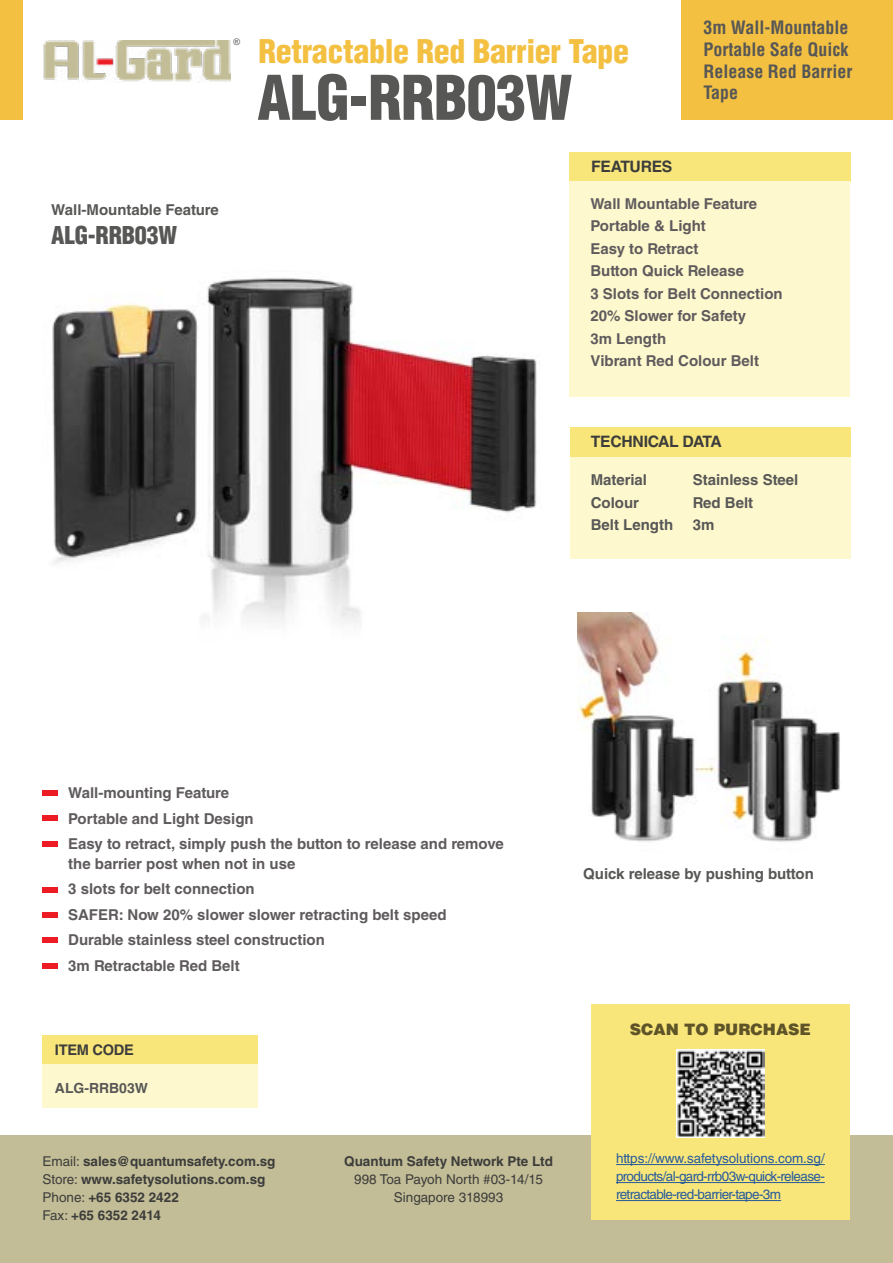
<style>
.page{position:relative;width:893px;height:1263px;background:#fff}
.page>*{position:absolute;margin:0;border:0;box-sizing:border-box;transform-origin:0 0}
.t1{font:900 condensed 60px "Helvetica LT Std";letter-spacing:-.01em;color:#575756}
.t2{font:900 condensed 31.8px "Helvetica LT Std";letter-spacing:-.01em;color:#f3c042}
.t3{font:900 condensed 24px "Helvetica LT Std";letter-spacing:-.01em;color:#575756}
.t4{font:700 condensed 18px/21.6px "Helvetica LT Std";color:#575756}
.t5{font:700 15.75px "Helvetica LT Std";letter-spacing:-.02em;color:#3c3c3b}
.t6{font:900 15.75px "Helvetica LT Std";color:#5e5428}
.t7{font:700 15px/22.5px "Helvetica LT Std";color:#5f5b5d}
.t8{font:700 15px/22.5px "Helvetica LT Std";color:#575756}
.t9{font:700 14.7px "Helvetica LT Std";letter-spacing:-.02em;color:#3c3c3b}
.t10{font:700 13.95px "Helvetica LT Std";color:#575756}
.t11{font:700 13.5px/18px "Helvetica LT Std";color:#3c3c3b}
.t12{font:13.5px/18px "Helvetica LT Std";letter-spacing:-.045em;color:#275b9b;text-align:justify}
.t13{font:13.5px/18px "Helvetica LT Std";color:#3c3c3b;text-align:center}
.t14{font:9px "Arial";color:#575756}
.s1{font-weight:400}
</style>
<div class="page">
<img style="left:43px;top:41px;width:188px;height:41px">
<div style="left:0;top:1135px;width:893px;height:128px;background:#c2bd96"></div>
<div style="left:0;top:0;width:22px;height:119px;background:#f3c042"></div>
<div style="left:681px;top:0;width:212px;height:120px;background:#f3c042"></div>
<img style="left:52px;top:278px;width:485px;height:347px">
<div style="left:569px;top:152px;width:282px;height:30px;background:#f9e67b"></div>
<div style="left:569px;top:182px;width:281px;height:215px;background:#fef8ce"></div>
<div style="left:570px;top:457px;width:280px;height:101px;background:#fef8ce"></div>
<div style="left:570px;top:427px;width:281px;height:30px;background:#f9e67b"></div>
<div style="left:43px;top:1044px;width:215px;height:64px;background:#fef8ce"></div>
<div style="left:43px;top:1035px;width:215px;height:29px;background:#f9e67b"></div>
<div style="left:43px;top:790px;width:15px;height:5px;background:#ed1c24"></div>
<div style="left:43px;top:887px;width:15px;height:5px;background:#ed1c24"></div>
<div style="left:43px;top:815px;width:15px;height:6px;background:#ed1c24"></div>
<div style="left:43px;top:912px;width:15px;height:6px;background:#ed1c24"></div>
<div style="left:43px;top:938px;width:15px;height:5px;background:#ed1c24"></div>
<div style="left:43px;top:841px;width:15px;height:5px;background:#ed1c24"></div>
<div style="left:43px;top:963px;width:15px;height:5px;background:#ed1c24"></div>
<img style="left:577px;top:613px;width:263px;height:229px">
<div style="left:591px;top:1005px;width:259px;height:215px;background:#f9e67b"></div>
<img style="left:676px;top:1049px;width:89px;height:88px">
<hr style="left:616px;top:1164px;width:209px;height:1px;background:#275b9b">
<hr style="left:616px;top:1182px;width:209px;height:1px;background:#275b9b">
<hr style="left:616px;top:1200px;width:165px;height:1px;background:#275b9b">
<p class="t14" style="left:233px;top:36px;width:8px">®</p>
<p class="t8" style="left:51px;top:198px;width:169px">Wall-Mountable Feature</p>
<h3 class="t3" style="left:51px;top:220px;width:127px">ALG-RRB03W</h3>
<h2 class="t2" style="left:258px;top:31px;width:372px">Retractable Red Barrier Tape</h2>
<h1 class="t1" style="left:257px;top:60px;width:316px">ALG-RRB03W</h1>
<p class="t5" style="left:591px;top:157px;width:83px">FEATURES</p>
<p class="t4" style="left:703px;top:17px;width:150px">3m Wall-Mountable<br>Portable Safe Quick<br>Release Red Barrier<br>Tape</p>
<p class="t7" style="left:590px;top:192px;width:194px">Wall Mountable Feature<br>Portable &amp; Light<br>Easy to Retract<br>Button Quick Release<br>3 Slots for Belt Connection<br>20% Slower for Safety<br>3m Length<br>Vibrant Red Colour Belt</p>
<p class="t5" style="left:591px;top:432px;width:132px">TECHNICAL DATA</p>
<p class="t8" style="left:591px;top:468px;width:84px">Material<br>Colour<br>Belt Length</p>
<p class="t8" style="left:693px;top:468px;width:107px">Stainless Steel<br>Red Belt<br>3m</p>
<p class="t7" style="left:68px;top:780px;width:437px;line-height:25.5px">Wall-mounting Feature<br>Portable and Light Design<br>Easy to retract, simply push the button to release and remove</p>
<p class="t7" style="left:68px;top:851px;width:380px;line-height:25.5px">the barrier post when not in use<br>3 slots for belt connection<br>SAFER: Now 20% slower slower retracting belt speed Durable stainless steel construction<br>3m Retractable Red Belt</p>
<p class="t9" style="left:55px;top:1040px;width:81px">ITEM CODE</p>
<p class="t10" style="left:55px;top:1080px;width:94px">ALG-RRB03W</p>
<p class="t11" style="left:43px;top:1152px;width:234px"><span class="s1">Email:</span> sales@quantumsafety.com.sg<br><span class="s1">Store:</span> www.safetysolutions.com.sg<br><span class="s1">Phone:</span> +65 6352 2422<br><span class="s1">Fax:</span> +65 6352 2414</p>
<p class="t11" style="left:344px;top:1152px;width:210px">Quantum Safety Network Pte Ltd</p>
<p class="t13" style="left:354px;top:1170px;width:190px">998 Toa Payoh North #03-14/15<br>Singapore 318993</p>
<p class="t8" style="left:583px;top:863px;width:232px">Quick release by pushing button</p>
<p class="t6" style="left:630px;top:1019px;width:183px">SCAN TO PURCHASE</p>
<p class="t12" style="left:616px;top:1149px;width:210px">https://www.safetysolutions.com.sg/ products/al-gard-rrb03w-quick-release&shy;retractable-red-barrier-tape-3m</p>
</div>
